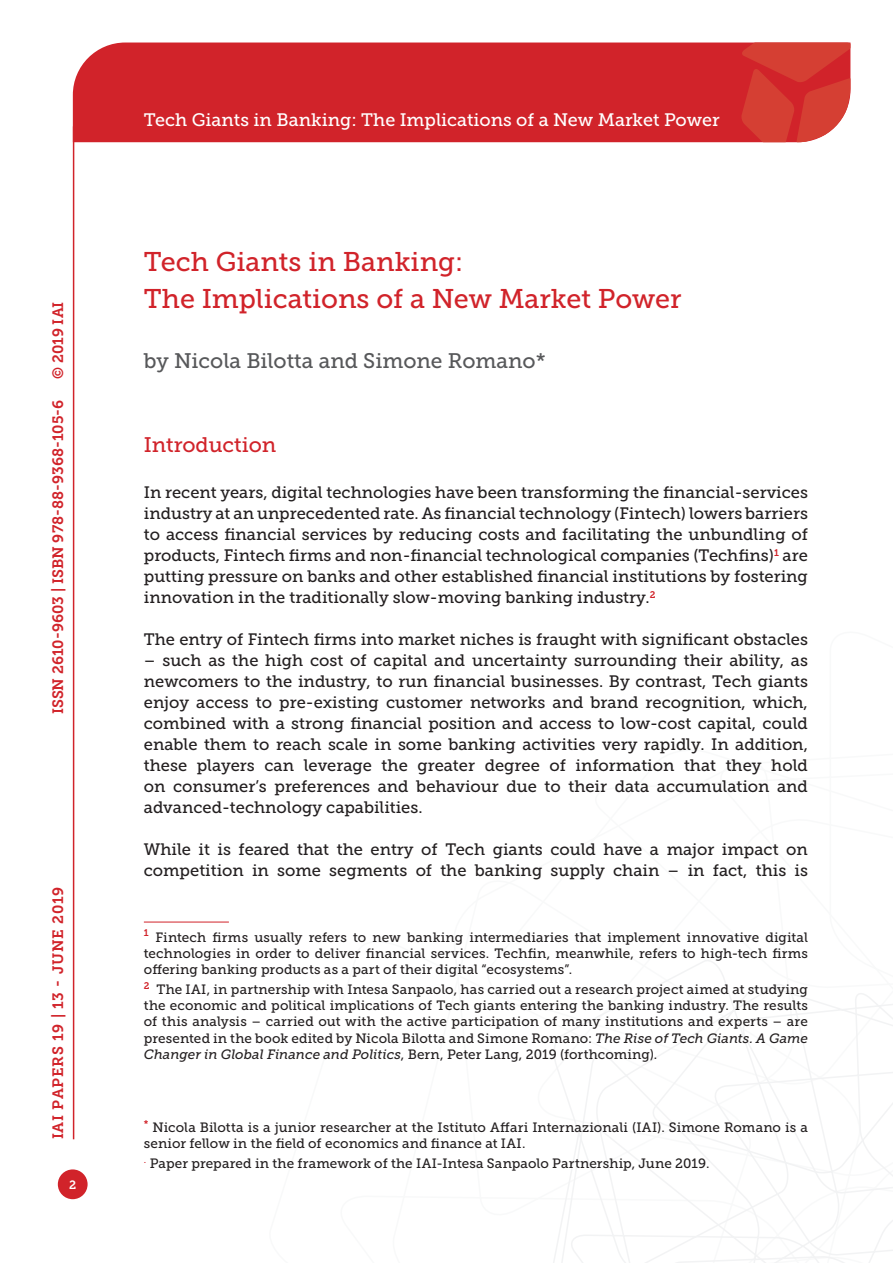
<style>
.page{position:relative;width:893px;height:1263px;background:#fff}
.page>*{position:absolute;margin:0;border:0;box-sizing:border-box;transform-origin:0 0}
.Titolo_prima{font:27px "Museo Slab 500";color:#d1232a}
.Autori{font:21px "Museo Slab 500";color:#57585a}
.Titolo_paragrafo{font:21px "Museo Slab 500";letter-spacing:-.005em;color:#d1232a}
.t1{font:18px "Museo Slab 500";color:#fff}
.Testo{font:16.5px/21px "Museo Slab 500";color:#231f20;text-align:justify}
.t2{font:15px "Museo Slab 700";color:#d1232a}
.t3{font:15px "Museo Slab 700";letter-spacing:.05em;color:#d1232a}
.Nota{font:13.5px/16.2px "Museo Slab 500";letter-spacing:.005em;color:#231f20;text-align:justify}
.t4{font:12px "Museo Slab 700";color:#fff}
.s1{font-style:italic}
</style>
<div class="page">
<svg style="left:553px;top:960px;width:340px;height:303px"></svg>
<div style="left:73px;top:43px;width:668px;height:99px;background:#d1232a"></div>
<svg style="left:741px;top:43px;width:109px;height:99px;background:#d6413a"></svg>
<div style="left:58px;top:1169px;width:30px;height:30px;background:#d1232a;border-radius:50%"></div>
<hr style="left:73px;top:126px;width:1px;height:1013px;background:#d1232a">
<hr style="left:144px;top:922px;width:85px;height:1px;background:#d1232a">
<p class="t2" style="left:50px;top:379px;width:79px;rotate:-90deg">© 2019 IAI</p>
<p class="t2" style="left:49px;top:714px;width:316px;rotate:-90deg">ISSN 2610-9603 | ISBN 978-88-9368-105-6</p>
<p class="t3" style="left:50px;top:1139px;width:254px;rotate:-90deg">IAI PAPERS 19 | 13 - JUNE 2019</p>
<p class="t4" style="left:69px;top:1178px;width:9px">2</p>
<p class="t1" style="left:144px;top:110px;width:577px">Tech Giants in Banking: The Implications of a New Market Power</p>
<p class="Titolo_prima" style="left:144px;top:247px;width:321px">Tech Giants in Banking:</p>
<p class="Titolo_prima" style="left:144px;top:283px;width:539px">The Implications of a New Market Power</p>
<p class="Autori" style="left:144px;top:349px;width:403px">by Nicola Bilotta and Simone Romano*</p>
<p class="Titolo_paragrafo" style="left:144px;top:433px;width:134px">Introduction</p>
<p class="Testo" style="left:144px;top:482px;width:666px">In recent years, digital technologies have been transforming the financial-services industry at an unprecedented rate. As financial technology (Fintech) lowers barriers to access financial services by reducing costs and facilitating the unbundling of products, Fintech firms and non-financial technological companies (Techfins)<sup>1</sup> are putting pressure on banks and other established financial institutions by fostering innovation in the traditionally slow-moving banking industry.<sup>2</sup></p>
<p class="Testo" style="left:144px;top:629px;width:666px">The entry of Fintech firms into market niches is fraught with significant obstacles</p>
<p class="Testo" style="left:144px;top:650px;width:666px">– such as the high cost of capital and uncertainty surrounding their ability, as newcomers to the industry, to run financial businesses. By contrast, Tech giants enjoy access to pre-existing customer networks and brand recognition, which, combined with a strong financial position and access to low-cost capital, could enable them to reach scale in some banking activities very rapidly. In addition, these players can leverage the greater degree of information that they hold on consumer’s preferences and behaviour due to their data accumulation and advanced-technology capabilities.</p>
<p class="Testo" style="left:144px;top:839px;width:666px">While it is feared that the entry of Tech giants could have a major impact on competition in some segments of the banking supply chain – in fact, this is</p>
<p class="Nota" style="left:144px;top:929px;width:666px"><sup>1</sup> Fintech firms usually refers to new banking intermediaries that implement innovative digital technologies in order to deliver financial services. Techfin, meanwhile, refers to high-tech firms offering banking products as a part of their digital “ecosystems”.</p>
<p class="Nota" style="left:144px;top:981px;width:666px"><sup>2</sup> The IAI, in partnership with Intesa Sanpaolo, has carried out a research project aimed at studying the economic and political implications of Tech giants entering the banking industry. The results of this analysis – carried out with the active participation of many institutions and experts – are presented in the book edited by Nicola Bilotta and Simone Romano: <span class="s1">The Rise of Tech Giants. A Game Changer in Global Finance and Politics</span>, Bern, Peter Lang, 2019 (forthcoming).</p>
<p class="Nota" style="left:144px;top:1119px;width:666px"><sup>*</sup> Nicola Bilotta is a junior researcher at the Istituto Affari Internazionali (IAI). Simone Romano is a senior fellow in the field of economics and finance at IAI.</p>
<p class="Nota" style="left:144px;top:1155px;width:567px"><sup>.</sup> Paper prepared in the framework of the IAI-Intesa Sanpaolo Partnership, June 2019.</p>
</div>
